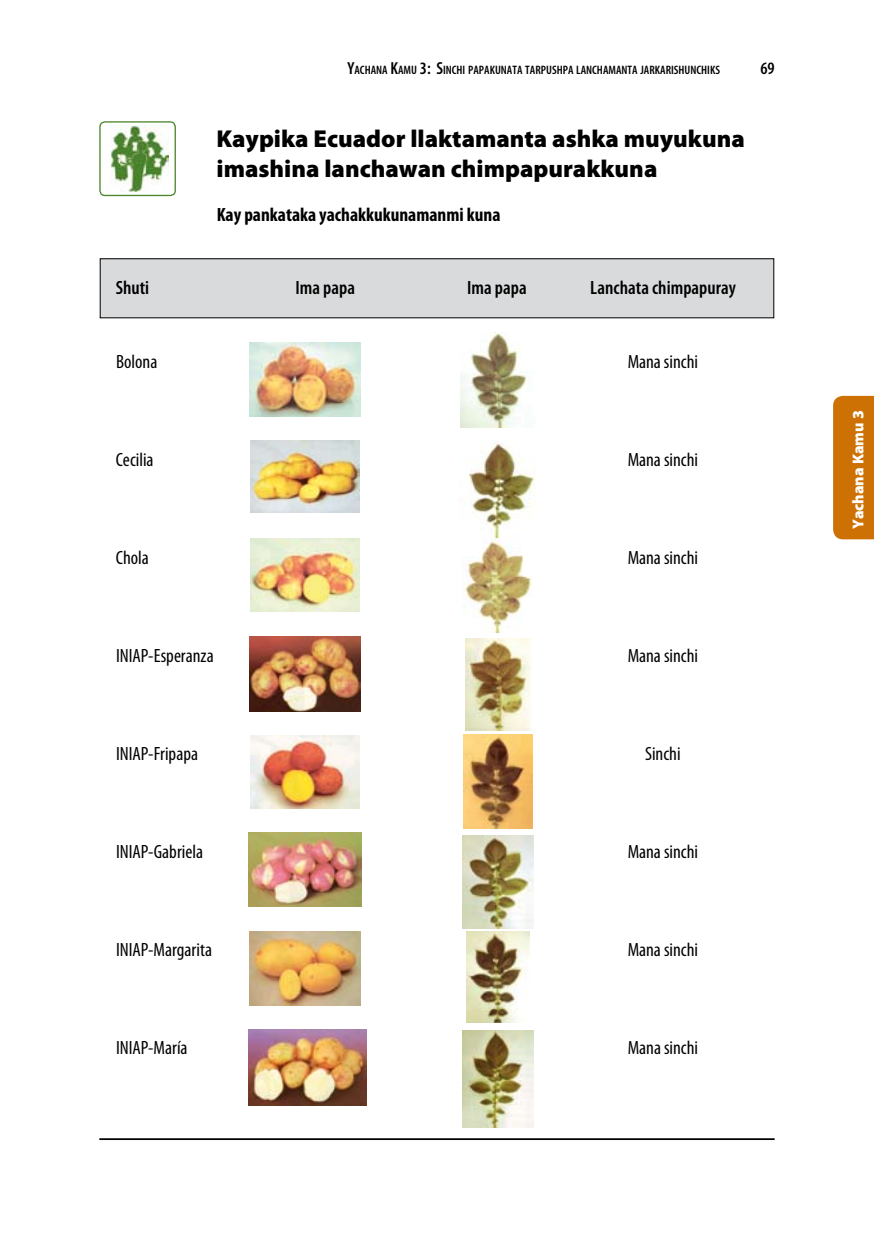
<style>
.page{position:relative;width:874px;height:1241px;background:#fff}
.page>*{position:absolute;margin:0;border:0;box-sizing:border-box;transform-origin:0 0}
.t1{font:900 24.5px/29.4px "Myriad Pro";color:#000}
.t2{font:condensed 19.25px "Myriad Pro";color:#000}
.t3{font:600 condensed 19.25px "Myriad Pro";color:#000}
.t4{font:700 condensed 19.25px "Myriad Pro";color:#000}
.t5{font:600 condensed 17.5px "Myriad Pro";color:#000}
.t6{font:900 15.75px "Myriad Pro";color:#fff}
.t7{font:600 condensed 12.25px "Myriad Pro";color:#000}
.s1{font-size:17.5px}
</style>
<div class="page">
<div style="left:833px;top:396px;width:40px;height:143px;background:#ce7104"></div>
<div style="left:100px;top:259px;width:673px;height:59px;background:#d9dadb"></div>
<div style="left:100px;top:258px;width:673px;height:60px;border:1px solid #000"></div>
<img style="left:250px;top:538px;width:109px;height:73px">
<hr style="left:99px;top:1137px;width:675px;height:2px;background:#000">
<img style="left:110px;top:125px;width:58px;height:67px">
<div style="left:99px;top:121px;width:77px;height:75px;border:1px solid #4c842b;border-radius:5px"></div>
<img style="left:249px;top:342px;width:111px;height:74px">
<img style="left:468px;top:443px;width:68px;height:95px">
<img style="left:460px;top:332px;width:67px;height:95px">
<img style="left:250px;top:440px;width:109px;height:72px">
<img style="left:462px;top:540px;width:70px;height:92px">
<img style="left:249px;top:636px;width:111px;height:75px">
<img style="left:465px;top:638px;width:65px;height:92px">
<img style="left:251px;top:735px;width:108px;height:73px">
<img style="left:463px;top:734px;width:69px;height:94px">
<img style="left:462px;top:835px;width:71px;height:93px">
<img style="left:248px;top:832px;width:113px;height:74px">
<img style="left:466px;top:931px;width:63px;height:91px">
<img style="left:249px;top:931px;width:112px;height:74px">
<img style="left:462px;top:1030px;width:71px;height:97px">
<img style="left:248px;top:1029px;width:118px;height:76px">
<p class="t7" style="left:347px;top:62px;width:368px"><span class="s1">Y</span>ACHANA <span class="s1">K</span>AMU <span class="s1">3: S</span>INCHI PAPAKUNATA TARPUSHPA LANCHAMANTA JARKARISHUNCHIKS</p>
<p class="t5" style="left:760px;top:57px;width:16px">69</p>
<p class="t1" style="left:216px;top:123px;width:529px">Kaypika Ecuador llaktamanta ashka muyukuna imashina lanchawan chimpapurakkuna</p>
<p class="t4" style="left:217px;top:202px;width:285px">Kay pankataka yachakkukunamanmi kuna</p>
<p class="t3" style="left:116px;top:276px;width:35px">SHUTI</p>
<p class="t3" style="left:295px;top:276px;width:61px">IMA PAPA</p>
<p class="t3" style="left:467px;top:276px;width:61px">IMA PAPA</p>
<p class="t3" style="left:590px;top:276px;width:147px">LANCHATA CHIMPAPURAY</p>
<p class="t2" style="left:116px;top:349px;width:43px">Bolona</p>
<p class="t2" style="left:627px;top:349px;width:72px">Mana sinchi</p>
<p class="t2" style="left:116px;top:447px;width:39px">Cecilia</p>
<p class="t2" style="left:627px;top:447px;width:72px">Mana sinchi</p>
<p class="t2" style="left:116px;top:545px;width:34px">Chola</p>
<p class="t2" style="left:627px;top:545px;width:72px">Mana sinchi</p>
<p class="t2" style="left:116px;top:643px;width:99px">INIAP-Esperanza</p>
<p class="t2" style="left:627px;top:643px;width:72px">Mana sinchi</p>
<p class="t2" style="left:116px;top:742px;width:83px">INIAP-Fripapa</p>
<p class="t2" style="left:645px;top:742px;width:37px">Sinchi</p>
<p class="t2" style="left:116px;top:840px;width:88px">INIAP-Gabriela</p>
<p class="t2" style="left:627px;top:840px;width:72px">Mana sinchi</p>
<p class="t2" style="left:116px;top:938px;width:97px">INIAP-Margarita</p>
<p class="t2" style="left:627px;top:938px;width:72px">Mana sinchi</p>
<p class="t2" style="left:116px;top:1036px;width:73px">INIAP-María</p>
<p class="t2" style="left:627px;top:1036px;width:72px">Mana sinchi</p>
<p class="t6" style="left:847px;top:529px;width:120px;rotate:-90deg">Yachana Kamu 3</p>
</div>
